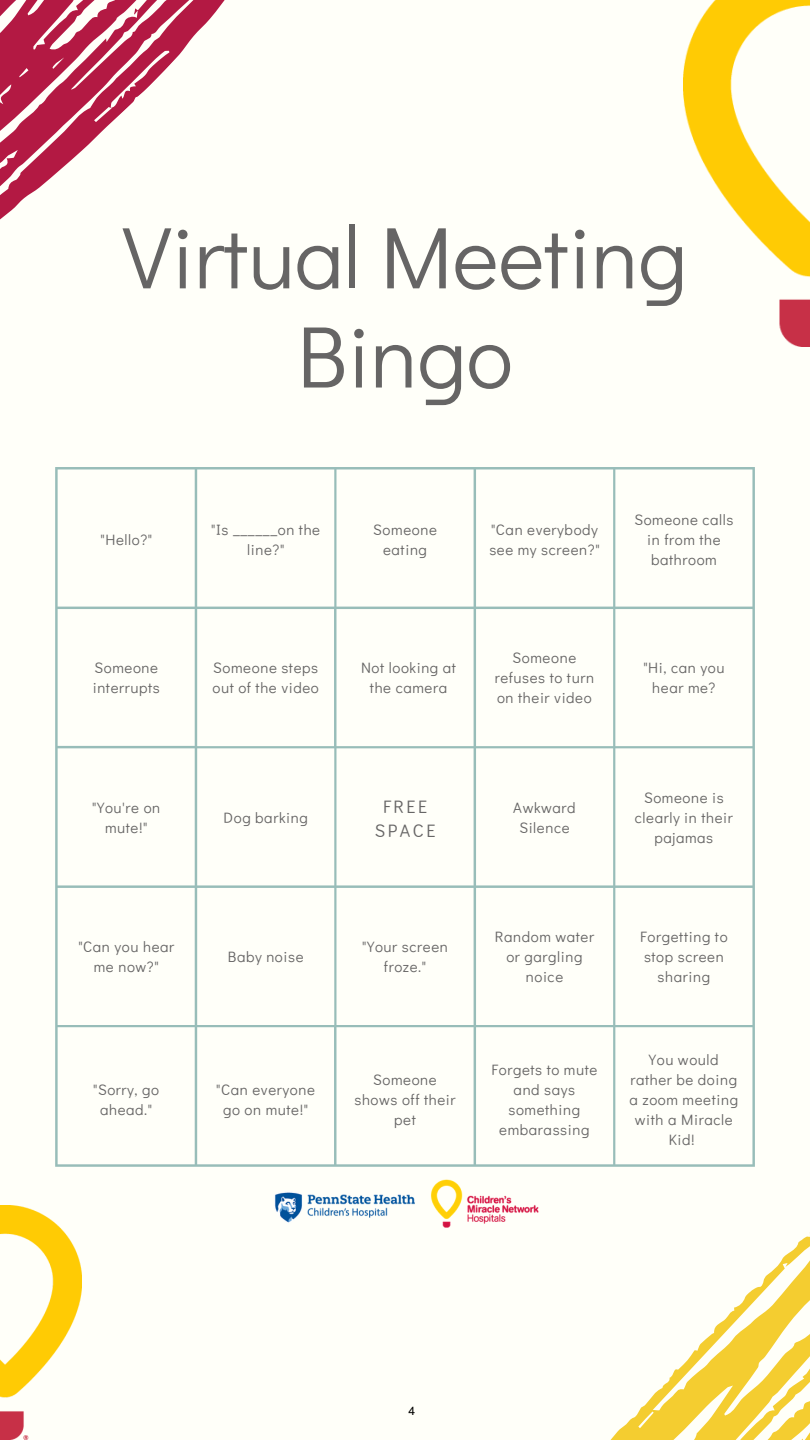
<style>
.page{position:relative;width:810px;height:1440px;background:#fffff9}
.page>*{position:absolute;margin:0;border:0;box-sizing:border-box;transform-origin:0 0}
.t1{font:88px/99.2px "Didact Gothic";letter-spacing:-.005em;color:#666565;text-align:center}
.t2{font:18px/23.9px "Didact Gothic";letter-spacing:.14em;color:#666565;text-align:center}
.t3{font:15px/20px "Didact Gothic";letter-spacing:.04em;color:#666565;text-align:center}
.t4{font:12px "AG Book Pro";color:#000}
</style>
<div class="page">
<svg style="left:55px;top:467px;width:700px;height:700px"></svg>
<svg style="left:0;top:0;width:225px;height:220px"></svg>
<svg style="left:610px;top:1232px;width:200px;height:208px"></svg>
<img style="left:684px;top:0;width:126px;height:347px">
<img style="left:0;top:1205px;width:81px;height:235px">
<img style="left:274px;top:1179px;width:265px;height:49px">
<h1 class="t1" style="left:123px;top:204px;width:566px">Virtual Meeting<br>Bingo</h1>
<p class="t3" style="left:211px;top:519px;width:110px">"Is ______on the line?"</p>
<p class="t3" style="left:373px;top:519px;width:65px">Someone eating</p>
<p class="t3" style="left:634px;top:509px;width:101px">Someone calls in from the bathroom</p>
<p class="t3" style="left:100px;top:529px;width:53px">"Hello?"</p>
<p class="t3" style="left:489px;top:519px;width:112px;text-align:left">"Can everybody see my screen?"</p>
<p class="t3" style="left:93px;top:657px;width:69px;text-align:left">Someone interrupts</p>
<p class="t3" style="left:213px;top:657px;width:108px;text-align:left">Someone steps out of the video</p>
<p class="t3" style="left:495px;top:647px;width:101px">Someone refuses to turn on their video</p>
<p class="t3" style="left:361px;top:657px;width:97px">Not looking at the camera</p>
<p class="t3" style="left:643px;top:657px;width:83px">"Hi, can you hear me?</p>
<p class="t2" style="left:375px;top:794px;width:62px">FREE<br>SPACE</p>
<p class="t3" style="left:635px;top:788px;width:100px">Someone is clearly in their pajamas</p>
<p class="t3" style="left:92px;top:798px;width:70px">"You're on mute!"</p>
<p class="t3" style="left:513px;top:798px;width:64px">Awkward<br>Silence</p>
<p class="t3" style="left:224px;top:808px;width:86px">Dog barking</p>
<p class="t3" style="left:78px;top:936px;width:97px">"Can you hear me now?"</p>
<p class="t3" style="left:495px;top:926px;width:101px">Random water or gargling noice</p>
<p class="t3" style="left:228px;top:946px;width:77px">Baby noise</p>
<p class="t3" style="left:362px;top:936px;width:87px">"Your screen froze."</p>
<p class="t3" style="left:640px;top:926px;width:89px">Forgetting to stop screen sharing</p>
<p class="t3" style="left:93px;top:1079px;width:68px">"Sorry, go ahead."</p>
<p class="t3" style="left:216px;top:1079px;width:100px">"Can everyone go on mute!"</p>
<p class="t3" style="left:354px;top:1069px;width:103px">Someone shows off their pet</p>
<p class="t3" style="left:491px;top:1059px;width:107px">Forgets to mute and says something embarassing</p>
<p class="t3" style="left:630px;top:1049px;width:110px">You would rather be doing a zoom meeting with a Miracle<br>Kid!</p>
<p class="t4" style="left:409px;top:1403px;width:8px">4</p>
</div>
